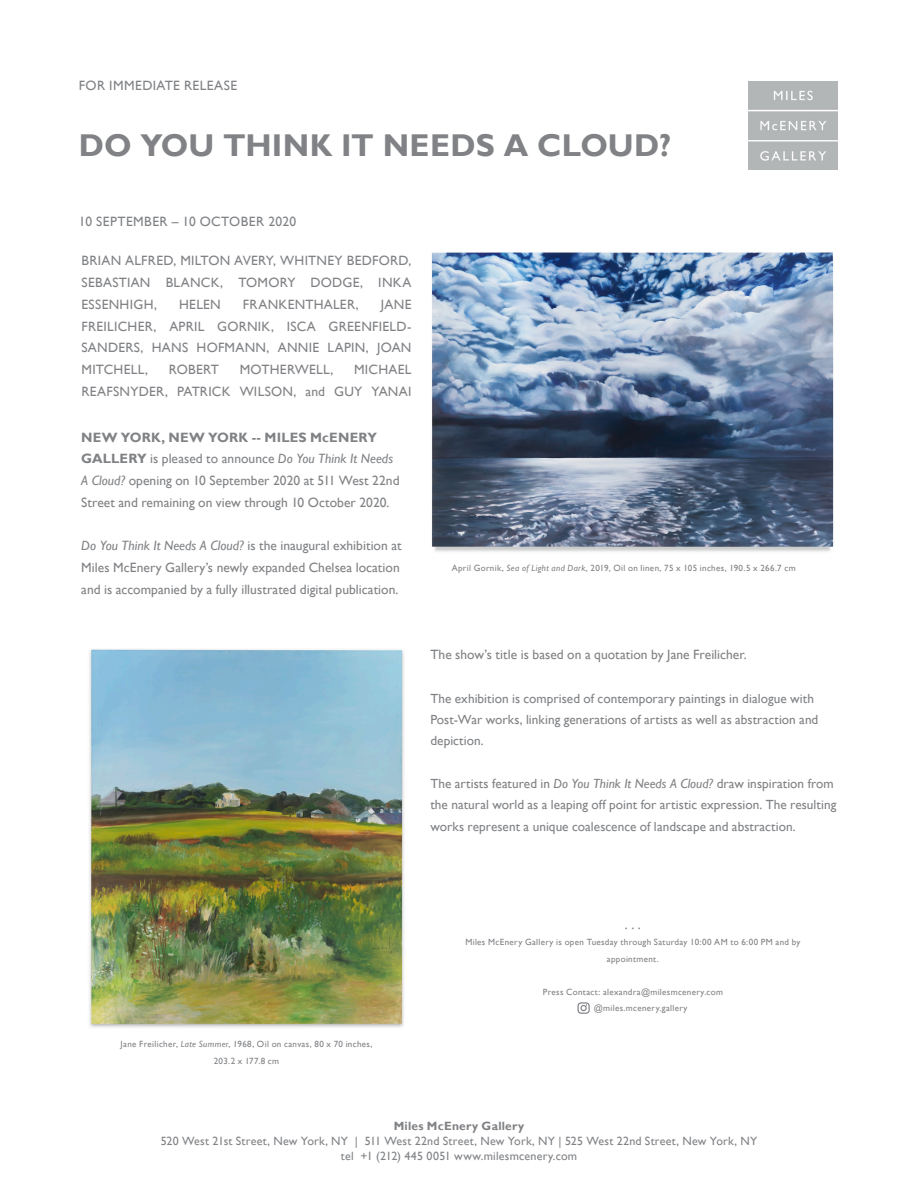
<style>
.page{position:relative;width:918px;height:1188px;background:#fff}
.page>*{position:absolute;margin:0;border:0;box-sizing:border-box;transform-origin:0 0}
.t1{font:700 31.5px "Gill Sans";letter-spacing:.005em;color:#808285}
.t2{font:13.5px/21.8px "Gill Sans";letter-spacing:.01em;color:#808285}
.t3{font:13.5px "Gill Sans";letter-spacing:.03em;color:#808285}
.t4{font:13.2px/21.3px "Gill Sans";letter-spacing:.005em;color:#808285}
.t5{font:12px/15px "Gill Sans";letter-spacing:.02em;color:#808285;text-align:center}
.t6{font:700 12px "Gill Sans";letter-spacing:.025em;color:#808285}
.t7{font:9px/16.5px "Gill Sans";letter-spacing:.035em;color:#808285;text-align:center}
.s1{font-weight:700}
.s2{font-style:italic}
</style>
<div class="page">
<img style="left:748px;top:81px;width:89px;height:88px">
<img style="left:431px;top:252px;width:403px;height:300px">
<img style="left:89px;top:649px;width:315px;height:379px">
<svg style="left:579px;top:1004px;width:9px;height:8px"></svg>
<div style="left:577px;top:1002px;width:13px;height:12px;border:1px solid #808285;border-radius:3px"></div>
<p class="t3" style="left:79px;top:78px;width:160px">FOR IMMEDIATE RELEASE</p>
<h1 class="t1" style="left:79px;top:126px;width:594px">DO YOU THINK IT NEEDS A CLOUD?</h1>
<p class="t3" style="left:79px;top:214px;width:219px">10 SEPTEMBER – 10 OCTOBER 2020</p>
<p class="t2" style="left:82px;top:250px;width:331px;text-align:justify">BRIAN ALFRED, MILTON AVERY, WHITNEY BEDFORD, SEBASTIAN BLANCK, TOMORY DODGE, INKA ESSENHIGH,</p>
<p class="t2" style="left:82px;top:293px;width:331px;text-align:justify;text-indent:299px">JANE FREILICHER, APRIL GORNIK, ISCA GREENFIELD-SANDERS, HANS HOFMANN, ANNIE LAPIN, JOAN MITCHELL,</p>
<p class="t2" style="left:179px;top:293px;width:43px">HELEN</p>
<p class="t2" style="left:243px;top:293px;width:117px">FRANKENTHALER,</p>
<p class="t2" style="left:169px;top:359px;width:52px">ROBERT</p>
<p class="t2" style="left:240px;top:359px;width:95px">MOTHERWELL,</p>
<p class="t2" style="left:82px;top:359px;width:331px;text-align:right">MICHAEL<br>REAFSNYDER, PATRICK WILSON, and GUY YANAI</p>
<p class="t2" style="left:81px;top:426px;width:320px"><span class="s1">NEW YORK, NEW YORK -- MILES McENERY GALLERY</span> is pleased to announce <span class="s2">Do You Think It Needs A Cloud?</span> opening on 10 September 2020 at 511 West 22nd Street and remaining on view through 10 October 2020.</p>
<p class="t2" style="left:81px;top:535px;width:322px"><span class="s2">Do You Think It Needs A Cloud?</span> is the inaugural exhibition at<br>Miles McEnery Gallery’s newly expanded Chelsea location and is accompanied by a fully illustrated digital publication.</p>
<p class="t7" style="left:452px;top:560px;width:346px">April Gornik, <span class="s2">Sea of Light and Dark</span>, 2019, Oil on linen, 75 x 105 inches, 190.5 x 266.7 cm</p>
<p class="t2" style="left:430px;top:644px;width:318px">The show’s title is based on a quotation by Jane Freilicher.</p>
<p class="t4" style="left:430px;top:687px;width:390px">The exhibition is comprised of contemporary paintings in dialogue with<br>Post-War works, linking generations of artists as well as abstraction and depiction.</p>
<p class="t4" style="left:430px;top:773px;width:407px">The artists featured in <span class="s2">Do You Think It Needs A Cloud?</span> draw inspiration from the natural world as a leaping off point for artistic expression. The resulting works represent a unique coalescence of landscape and abstraction.</p>
<p class="t7" style="left:121px;top:1036px;width:253px">Jane Freilicher, <span class="s2">Late Summer</span>, 1968, Oil on canvas, 80 x 70 inches,<br>203.2 x 177.8 cm</p>
<p class="t2" style="left:625px;top:913px;width:17px">. . .</p>
<p class="t7" style="left:465px;top:934px;width:337px">Miles McEnery Gallery is open Tuesday through Saturday 10:00 AM to 6:00 PM and by appointment.</p>
<p class="t7" style="left:594px;top:984px;width:131px;text-align:left;text-indent:-51px">Press Contact: alexandra@milesmcenery.com @miles.mcenery.gallery</p>
<p class="t6" style="left:394px;top:1119px;width:132px">Miles McEnery Gallery</p>
<p class="t5" style="left:161px;top:1133px;width:598px">520 West 21st Street, New York, NY | 511 West 22nd Street, New York, NY | 525 West 22nd Street, New York, NY tel +1 (212) 445 0051 www.milesmcenery.com</p>
</div>
